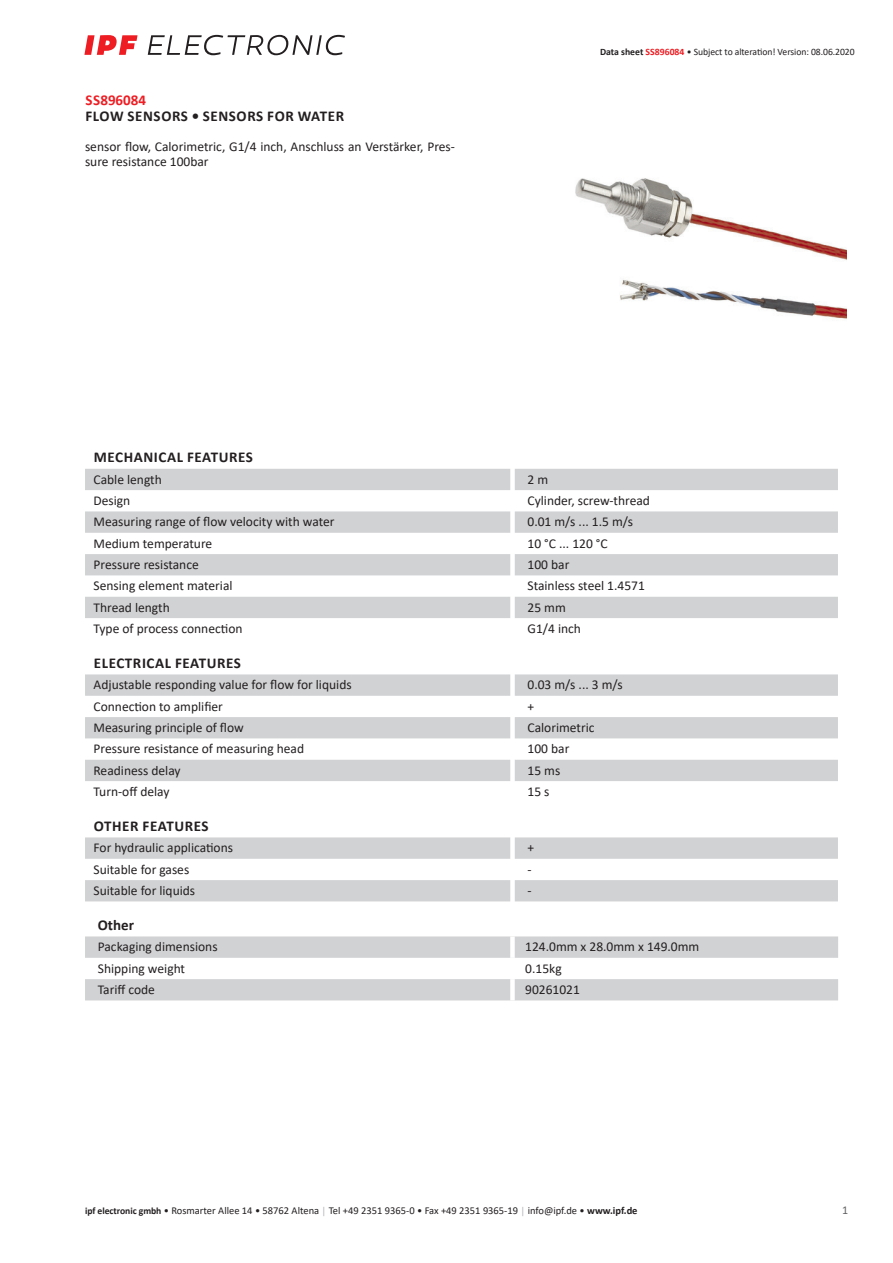
<style>
.page{position:relative;width:893px;height:1263px;background:#fff}
.page>*{position:absolute;margin:0;border:0;box-sizing:border-box;transform-origin:0 0}
.t1{font:700 15px "Calibri";letter-spacing:.04em;color:#231f20}
.t2{font:700 15px "Calibri";color:#ee1d23}
.t3{font:13.5px/15px "Calibri";color:#231f20}
.t4{font:12px "Calibri";color:#636366}
.t5{font:10.5px "Calibri";color:#231f20}
.t6{font:9.75px "Calibri";letter-spacing:-.005em;color:#231f20}
.s1{font-weight:700}
.s2{font-weight:700;color:#ee1d23}
.s3{font-weight:700;font-size:9.75px}
.s4{font-size:9.75px;color:#a8a9ad}
</style>
<div class="page">
<svg style="left:148px;top:35px;width:197px;height:20px"></svg>
<svg style="left:84px;top:35px;width:54px;height:20px"></svg>
<svg style="left:85px;top:469px;width:753px;height:149px;fill:#d1d2d4"></svg>
<svg style="left:85px;top:674px;width:753px;height:107px;fill:#d1d2d4"></svg>
<svg style="left:85px;top:837px;width:753px;height:64px;fill:#d1d2d4"></svg>
<svg style="left:85px;top:936px;width:753px;height:64px;fill:#d1d2d4"></svg>
<div style="left:510px;top:936px;width:5px;height:22px;background:#fff"></div>
<div style="left:510px;top:958px;width:5px;height:21px;background:#fff"></div>
<div style="left:510px;top:979px;width:5px;height:21px;background:#fff"></div>
<img style="left:575px;top:178px;width:271px;height:141px">
<p class="t2" style="left:85px;top:89px;width:62px">SS896084</p>
<p class="t1" style="left:85px;top:106px;width:260px">FLOW SENSORS • SENSORS FOR WATER</p>
<p class="t3" style="left:85px;top:139px;width:371px">sensor flow, Calorimetric, G1/4 inch, Anschluss an Verstärker, Pres&shy;sure resistance 100bar</p>
<p class="t6" style="left:600px;top:45px;width:256px"><span class="s1">Data sheet</span> <span class="s2">SS896084</span> • Subject to alteration! Version: 08.06.2020</p>
<p class="t1" style="left:94px;top:447px;width:161px">MECHANICAL FEATURES</p>
<p class="t3" style="left:94px;top:471px;width:70px">Cable length</p>
<p class="t3" style="left:527px;top:471px;width:22px">2m</p>
<p class="t3" style="left:94px;top:493px;width:38px">Design</p>
<p class="t3" style="left:527px;top:493px;width:124px">Cylinder, screw-thread</p>
<p class="t3" style="left:94px;top:514px;width:243px">Measuring range of flow velocity with water</p>
<p class="t3" style="left:527px;top:514px;width:107px">0.01 m/s ... 1.5 m/s</p>
<p class="t3" style="left:94px;top:535px;width:120px">Medium temperature</p>
<p class="t3" style="left:527px;top:535px;width:82px">10 °C ... 120 °C</p>
<p class="t3" style="left:94px;top:557px;width:107px">Pressure resistance</p>
<p class="t3" style="left:527px;top:557px;width:43px">100 bar</p>
<p class="t3" style="left:94px;top:578px;width:141px">Sensing element material</p>
<p class="t3" style="left:527px;top:578px;width:119px">Stainless steel 1.4571</p>
<p class="t3" style="left:94px;top:599px;width:78px">Thread length</p>
<p class="t3" style="left:527px;top:599px;width:40px">25 mm</p>
<p class="t3" style="left:94px;top:621px;width:151px">Type of process connection</p>
<p class="t3" style="left:527px;top:621px;width:55px">G1/4 inch</p>
<p class="t1" style="left:94px;top:652px;width:149px">ELECTRICAL FEATURES</p>
<p class="t3" style="left:94px;top:677px;width:260px">Adjustable responding value for flow for liquids</p>
<p class="t3" style="left:527px;top:677px;width:97px">0.03 m/s ... 3 m/s</p>
<p class="t3" style="left:94px;top:698px;width:131px">Connection to amplifier</p>
<p class="t3" style="left:527px;top:698px;width:8px">+</p>
<p class="t3" style="left:94px;top:720px;width:152px">Measuring principle of flow</p>
<p class="t3" style="left:527px;top:720px;width:69px">Calorimetric</p>
<p class="t3" style="left:94px;top:741px;width:212px">Pressure resistance of measuring head</p>
<p class="t3" style="left:527px;top:741px;width:43px">100 bar</p>
<p class="t3" style="left:94px;top:762px;width:89px">Readiness delay</p>
<p class="t3" style="left:527px;top:762px;width:34px">15 ms</p>
<p class="t3" style="left:94px;top:784px;width:78px">Turn-off delay</p>
<p class="t3" style="left:527px;top:784px;width:24px">15 s</p>
<p class="t1" style="left:94px;top:815px;width:116px">OTHER FEATURES</p>
<p class="t3" style="left:94px;top:840px;width:141px">For hydraulic applications</p>
<p class="t3" style="left:527px;top:840px;width:8px">+</p>
<p class="t3" style="left:94px;top:861px;width:97px">Suitable for gases</p>
<p class="t3" style="left:527px;top:861px;width:6px">-</p>
<p class="t3" style="left:94px;top:883px;width:103px">Suitable for liquids</p>
<p class="t3" style="left:527px;top:883px;width:6px">-</p>
<p class="t1" style="left:98px;top:914px;width:38px">Other</p>
<p class="t3" style="left:98px;top:939px;width:121px">Packaging dimensions</p>
<p class="t3" style="left:525px;top:939px;width:176px">124.0mm x 28.0mm x 149.0mm</p>
<p class="t3" style="left:98px;top:960px;width:89px">Shipping weight</p>
<p class="t3" style="left:525px;top:960px;width:38px">0.15kg</p>
<p class="t3" style="left:98px;top:982px;width:59px">Tariff code</p>
<p class="t3" style="left:525px;top:982px;width:56px">90261021</p>
<p class="t5" style="left:85px;top:1203px;width:554px"><span class="s3">ipf electronic gmbh</span> • Rosmarter Allee 14 • 58762 Altena <span class="s4">│</span> Tel +49 2351 9365-0 • Fax +49 2351 9365-19 <span class="s4">│</span> info@ipf.de • <span class="s1">www.ipf.de</span></p>
<p class="t4" style="left:842px;top:1201px;width:8px">1</p>
</div>
